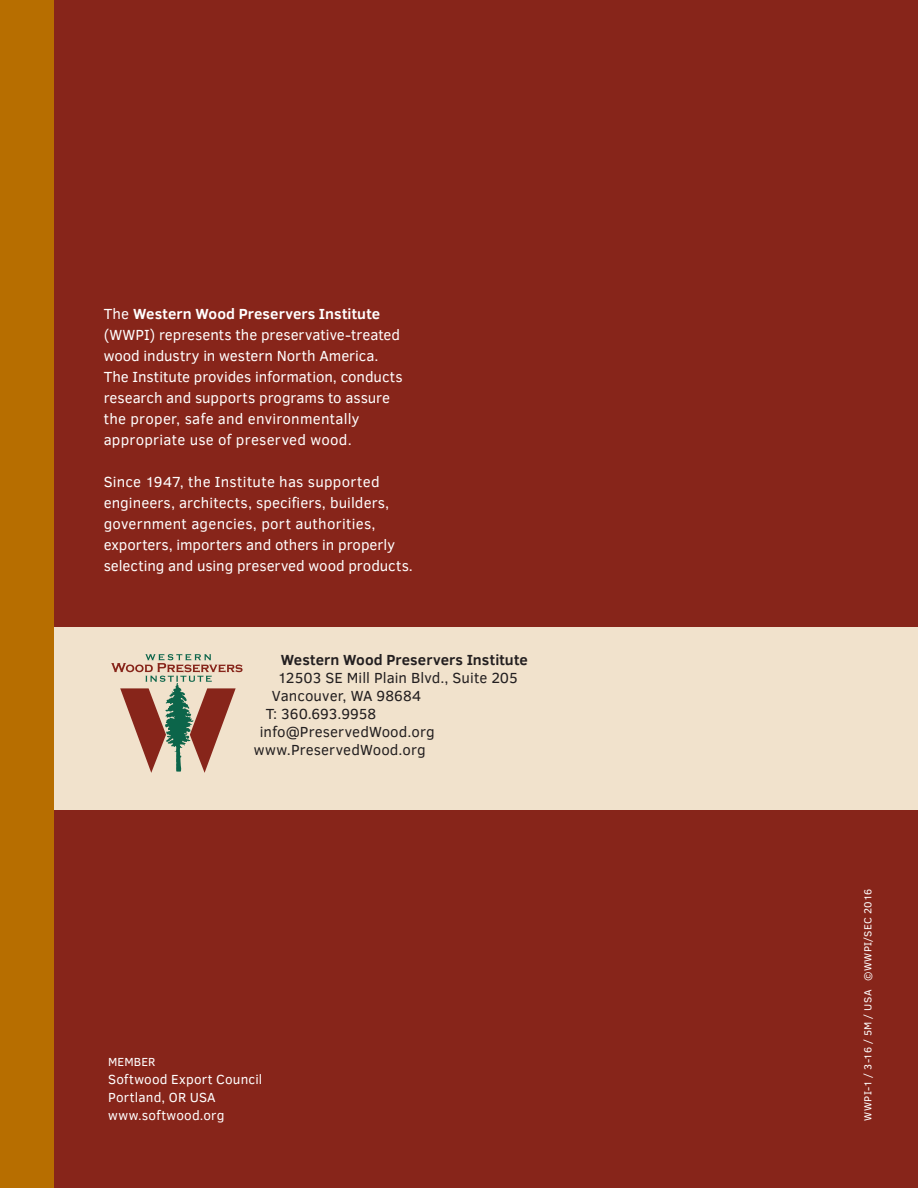
<style>
.page{position:relative;width:918px;height:1188px;background:#fff}
.page>*{position:absolute;margin:0;border:0;box-sizing:border-box;transform-origin:0 0}
.t1{font:15px/21px "Clear Sans";letter-spacing:.005em;color:#fff}
.LIST_PARA{font:15px "Clear Sans";letter-spacing:.005em;color:#231f20}
.LIST_PARA-2{font:700 15px "Clear Sans";letter-spacing:.01em;color:#231f20}
.LIST_PARA-3{font:13.5px/18px "Clear Sans";letter-spacing:.015em;color:#fff}
.LIST_PARA-4{font:12px "Clear Sans";letter-spacing:.01em;color:#fff}
.LIST_PARA-5{font:10.5px "Clear Sans";letter-spacing:.025em;color:#fff}
.s1{font-weight:700}
</style>
<div class="page">
<div style="left:51px;top:606px;width:867px;height:217px;background:#f1e2cc"></div>
<div style="left:45px;top:810px;width:873px;height:378px;background:#87251a"></div>
<div style="left:40px;top:0;width:878px;height:626px;background:#87251a"></div>
<div style="left:0;top:0;width:54px;height:1188px;background:#b76e00"></div>
<svg style="left:111px;top:654px;width:132px;height:119px"></svg>
<p class="t1" style="left:104px;top:303px;width:301px">The <span class="s1">Western Wood Preservers Institute </span>(WWPI) represents the preservative-treated wood industry in western North America.<br>The Institute provides information, conducts research and supports programs to assure the proper, safe and environmentally appropriate use of preserved wood.</p>
<p class="t1" style="left:104px;top:471px;width:311px">Since 1947, the Institute has supported engineers, architects, specifiers, builders, government agencies, port authorities, exporters, importers and others in properly selecting and using preserved wood products.</p>
<p class="LIST_PARA-2" style="left:281px;top:649px;width:249px">Western Wood Preservers Institute</p>
<p class="LIST_PARA" style="left:278px;top:668px;width:241px">12503 SE Mill Plain Blvd., Suite 205</p>
<p class="LIST_PARA" style="left:272px;top:686px;width:151px">Vancouver, WA 98684</p>
<p class="LIST_PARA" style="left:266px;top:704px;width:112px">T: 360.693.9958</p>
<p class="LIST_PARA" style="left:260px;top:722px;width:176px">info@PreservedWood.org</p>
<p class="LIST_PARA" style="left:254px;top:740px;width:173px">www.PreservedWood.org</p>
<p class="LIST_PARA-4" style="left:108px;top:1054px;width:49px">MEMBER</p>
<p class="LIST_PARA-3" style="left:108px;top:1071px;width:156px">Softwood Export Council<br>Portland, OR USA</p>
<p class="LIST_PARA-3" style="left:108px;top:1107px;width:118px">www.softwood.org</p>
<p class="LIST_PARA-5" style="left:861px;top:1120px;width:233px;rotate:-90deg">WWPI-1 / 3-16 / 5M / USA ©WWPI/SEC 2016</p>
</div>
